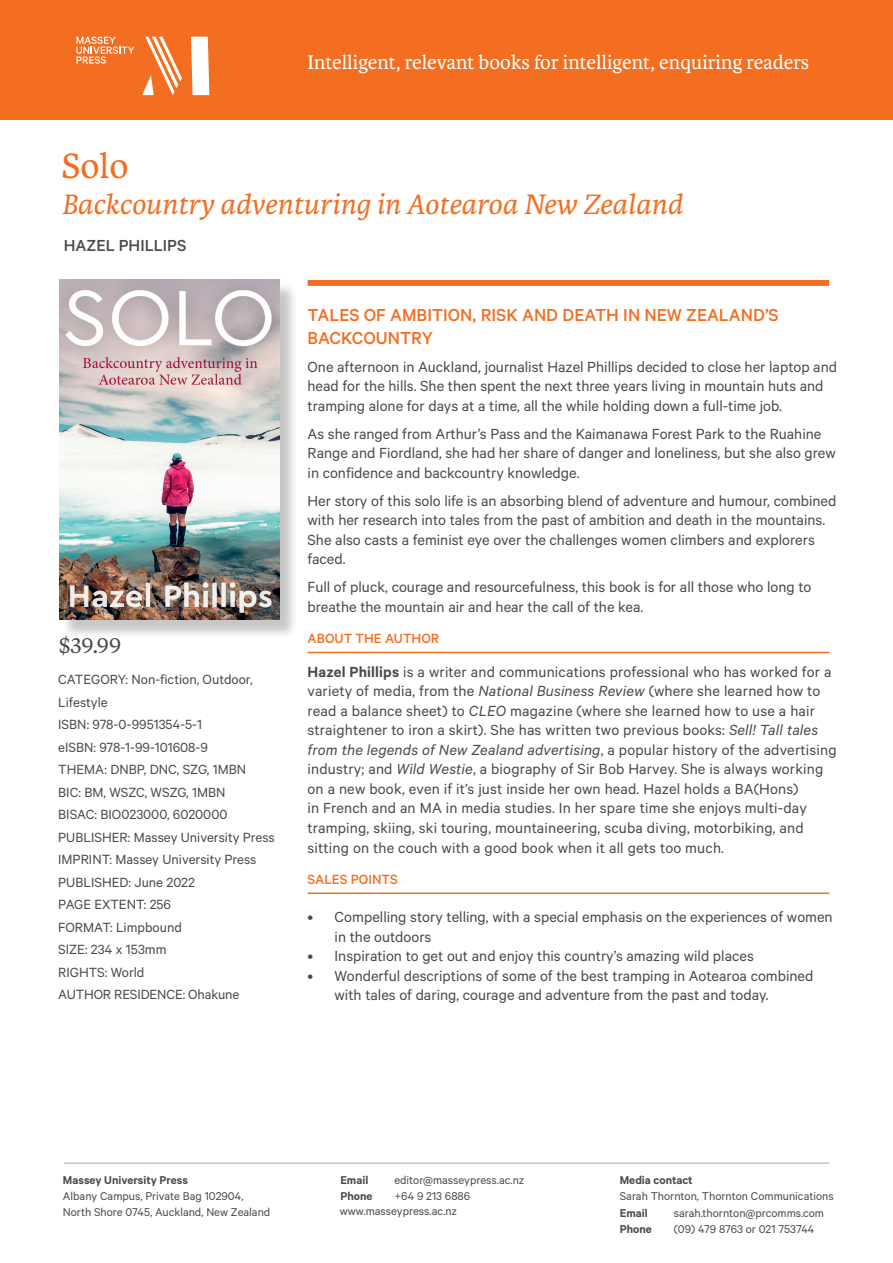
<style>
.page{position:relative;width:893px;height:1263px;background:#fff}
.page>*{position:absolute;margin:0;border:0;box-sizing:border-box;transform-origin:0 0}
.t1{font:37.5px "Karmina";color:#f36e21}
.t2{font:italic 30px "Karmina";color:#f36e21}
.t3{font:21px "Karmina";color:#fff}
.t4{font:21px "Tiempos Text";color:#474b4c}
.t5{font:500 19.5px/22.5px "Calibre";color:#f36e21}
.t6{font:500 18px "Calibre";color:#474b4c}
.t7{font:16.5px/19.5px "Calibre";color:#474b4c}
.t8{font:15px/22.5px "Calibre";color:#474b4c}
.t9{font:500 15px "Calibre";color:#f36e21}
.Business_cards{font:12.75px/15.8px "Calibre";color:#474b4c}
.Business_cards-2{font:600 12.75px "Calibre";color:#474b4c}
.s1{font-weight:600}
.s2{font-style:italic}
</style>
<div class="page">
<hr style="left:64px;top:1163px;width:765px;height:1px;background:#474b4c">
<div style="left:308px;top:280px;width:521px;height:6px;background:#f36e21"></div>
<hr style="left:308px;top:652px;width:521px;height:1px;background:#f36e21">
<hr style="left:308px;top:892px;width:521px;height:2px;background:#f36e21">
<div style="left:0;top:0;width:893px;height:119px;background:#f36e21"></div>
<svg style="left:191px;top:37px;width:18px;height:58px"></svg>
<svg style="left:142px;top:37px;width:40px;height:58px"></svg>
<svg style="left:76px;top:37px;width:58px;height:27px"></svg>
<div style="left:61px;top:282px;width:237px;height:357px;background:#231f20;opacity:.25"></div>
<img style="left:59px;top:279px;width:220px;height:341px">
<p class="t3" style="left:308px;top:51px;width:503px">Intelligent, relevant books for intelligent, enquiring readers</p>
<p class="t1" style="left:62px;top:145px;width:69px">Solo</p>
<p class="t2" style="left:62px;top:188px;width:623px">Backcountry adventuring in Aotearoa New Zealand</p>
<p class="t6" style="left:64px;top:235px;width:124px">HAZEL PHILLIPS</p>
<p class="t4" style="left:59px;top:632px;width:64px">$39.99</p>
<p class="t8" style="left:58px;top:668px;width:196px">CATEGORY: Non-fiction, Outdoor,<br>Lifestyle</p>
<p class="t8" style="left:58px;top:713px;width:145px">ISBN: 978-0-9951354-5-1</p>
<p class="t8" style="left:58px;top:735px;width:151px">eISBN: 978-1-99-101608-9</p>
<p class="t8" style="left:58px;top:758px;width:189px">THEMA: DNBP, DNC, SZG, 1MBN</p>
<p class="t8" style="left:58px;top:780px;width:169px">BIC: BM, WSZC, WSZG, 1MBN</p>
<p class="t8" style="left:58px;top:803px;width:171px">BISAC: BIO023000, 6020000</p>
<p class="t8" style="left:58px;top:825px;width:218px">PUBLISHER: Massey University Press<br>IMPRINT: Massey University Press</p>
<p class="t8" style="left:58px;top:870px;width:138px">PUBLISHED: June 2022</p>
<p class="t8" style="left:58px;top:893px;width:114px">PAGE EXTENT: 256</p>
<p class="t8" style="left:58px;top:915px;width:125px">FORMAT: Limpbound</p>
<p class="t8" style="left:58px;top:938px;width:110px">SIZE: 234 x 153mm</p>
<p class="t8" style="left:58px;top:960px;width:88px">RIGHTS: World</p>
<p class="t8" style="left:58px;top:983px;width:183px">AUTHOR RESIDENCE: Ohakune</p>
<p class="t5" style="left:308px;top:303px;width:473px">TALES OF AMBITION, RISK AND DEATH IN NEW ZEALAND’S<br>BACKCOUNTRY</p>
<p class="t7" style="left:308px;top:356px;width:531px">One afternoon in Auckland, journalist Hazel Phillips decided to close her laptop and head for the hills. She then spent the next three years living in mountain huts and tramping alone for days at a time, all the while holding down a full-time job.</p>
<p class="t7" style="left:308px;top:423px;width:530px">As she ranged from Arthur’s Pass and the Kaimanawa Forest Park to the Ruahine<br>Range and Fiordland, she had her share of danger and loneliness, but she also grew in confidence and backcountry knowledge.</p>
<p class="t7" style="left:308px;top:490px;width:530px">Her story of this solo life is an absorbing blend of adventure and humour, combined with her research into tales from the past of ambition and death in the mountains.<br>She also casts a feminist eye over the challenges women climbers and explorers faced.</p>
<p class="t7" style="left:308px;top:577px;width:505px">Full of pluck, courage and resourcefulness, this book is for all those who long to breathe the mountain air and hear the call of the kea.</p>
<p class="t9" style="left:308px;top:629px;width:133px">ABOUT THE AUTHOR</p>
<p class="t7" style="left:308px;top:661px;width:530px"><span class="s1">Hazel Phillips</span> is a writer and communications professional who has worked for a variety of media, from the <span class="s2">National Business Review</span> (where she learned how to read a balance sheet) to <span class="s2">CLEO</span> magazine (where she learned how to use a hair straightener to iron a skirt). She has written two previous books: <span class="s2">Sell! Tall tales from the legends of New Zealand advertising</span>, a popular history of the advertising industry; and <span class="s2">Wild Westie</span>, a biography of Sir Bob Harvey. She is always working on a new book, even if it’s just inside her own head. Hazel holds a BA(Hons)<br>in French and an MA in media studies. In her spare time she enjoys multi-day tramping, skiing, ski touring, mountaineering, scuba diving, motorbiking, and sitting on the couch with a good book when it all gets too much.</p>
<p class="t9" style="left:308px;top:870px;width:92px">SALES POINTS</p>
<p class="t7" style="left:335px;top:906px;width:500px;text-indent:-27px">• Compelling story telling, with a special emphasis on the experiences of women in the outdoors</p>
<p class="t7" style="left:308px;top:945px;width:448px">• Inspiration to get out and enjoy this country’s amazing wild places</p>
<p class="t7" style="left:335px;top:965px;width:480px;text-indent:-27px">• Wonderful descriptions of some of the best tramping in Aotearoa combined with tales of daring, courage and adventure from the past and today.</p>
<p class="Business_cards-2" style="left:63px;top:1172px;width:127px">Massey University Press</p>
<p class="Business_cards" style="left:63px;top:1187px;width:209px">Albany Campus, Private Bag 102904,<br>North Shore 0745, Auckland, New Zealand</p>
<p class="Business_cards-2" style="left:340px;top:1172px;width:29px">Email</p>
<p class="Business_cards" style="left:394px;top:1172px;width:132px">editor@masseypress.ac.nz</p>
<p class="Business_cards-2" style="left:340px;top:1188px;width:34px">Phone</p>
<p class="Business_cards" style="left:394px;top:1187px;width:77px">+64 9 213 6886</p>
<p class="Business_cards" style="left:340px;top:1203px;width:119px">www.masseypress.ac.nz</p>
<p class="Business_cards-2" style="left:620px;top:1172px;width:74px">Media contact</p>
<p class="Business_cards" style="left:620px;top:1187px;width:215px">Sarah Thornton, Thornton Communications</p>
<p class="Business_cards-2" style="left:620px;top:1206px;width:29px">Email</p>
<p class="Business_cards" style="left:674px;top:1205px;width:152px">sarah.thornton@prcomms.com</p>
<p class="Business_cards-2" style="left:620px;top:1222px;width:34px">Phone</p>
<p class="Business_cards" style="left:674px;top:1221px;width:142px">(09) 479 8763 or 021 753744</p>
</div>
